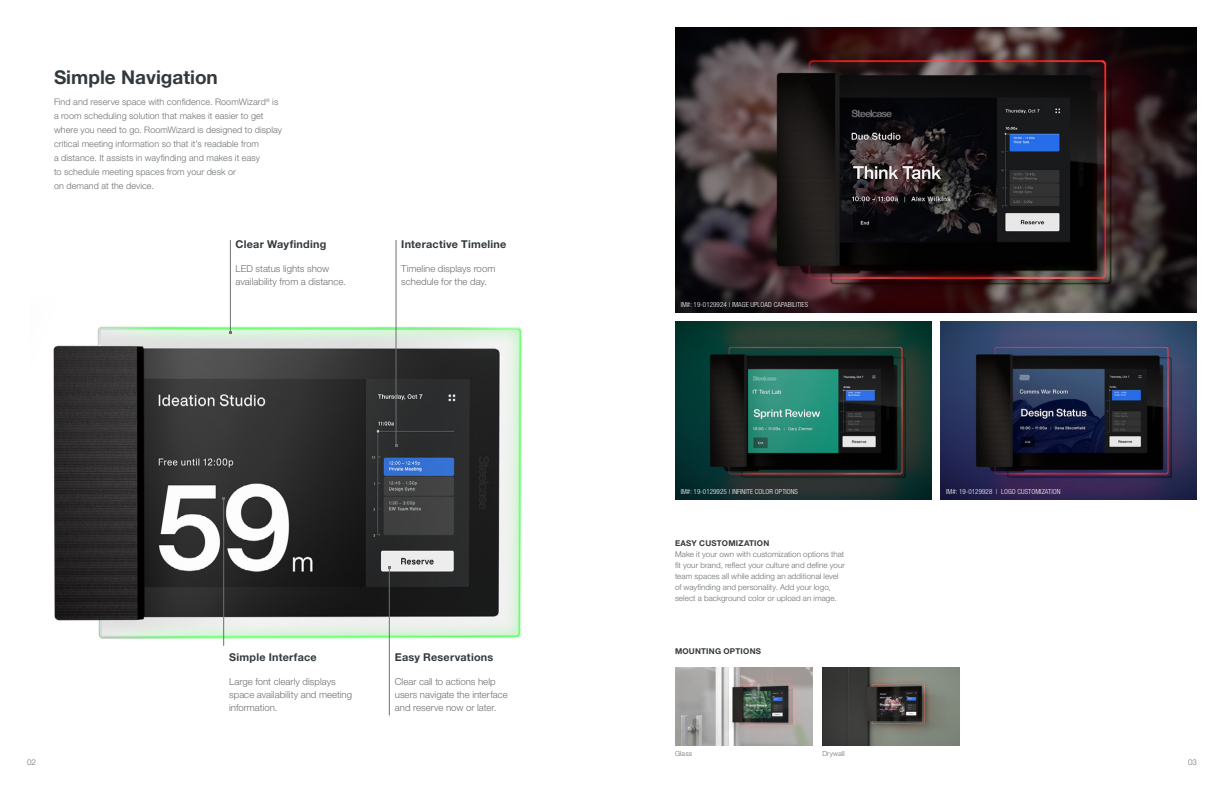
<style>
.page{position:relative;width:1224px;height:792px;background:#fff}
.page>*{position:absolute;margin:0;border:0;box-sizing:border-box;transform-origin:0 0}
.t1{font:700 19px "Helvetica Neue LT Pro";color:#33393d}
.t2{font:700 10.8px "Helvetica Neue LT Pro";letter-spacing:.02em;color:#33393d}
.t3{font:300 9.6px/13.2px "Helvetica Neue LT Pro";color:#6c7070}
.t4{font:300 9px/14px "Helvetica Neue LT Pro";letter-spacing:.01em;color:#6c7070}
.t5{font:300 8px/11px "Helvetica Neue LT Pro";letter-spacing:.01em;color:#6c7070}
.t6{font:700 8px "Helvetica Neue LT Pro";letter-spacing:.03em;color:#33393d}
.t7{font:300 condensed 7px "Helvetica Neue LT Pro";letter-spacing:.01em;color:#fff}
.t8{font:300 7px "Helvetica Neue LT Pro";letter-spacing:.01em;color:#6c7070}
</style>
<div class="page">
<img style="left:675px;top:668px;width:137px;height:77px">
<img style="left:822px;top:668px;width:138px;height:77px">
<img style="left:675px;top:27px;width:522px;height:286px">
<img style="left:940px;top:322px;width:257px;height:177px">
<img style="left:675px;top:322px;width:257px;height:177px">
<img style="left:53px;top:298px;width:469px;height:357px">
<hr style="left:230px;top:240px;width:1px;height:92px;background:#6c7070">
<hr style="left:396px;top:240px;width:1px;height:205px;background:#6c7070">
<hr style="left:389px;top:568px;width:1px;height:147px;background:#6c7070">
<hr style="left:223px;top:498px;width:1px;height:148px;background:#6c7070">
<h1 class="t1" style="left:54px;top:65px;width:165px">Simple Navigation</h1>
<p class="t4" style="left:54px;top:94px;width:230px">Find and reserve space with confidence. RoomWizard<sup>®</sup> is a room scheduling solution that makes it easier to get where you need to go. RoomWizard is designed to display critical meeting information so that it’s readable from<br>a distance. It assists in wayfinding and makes it easy<br>to schedule meeting spaces from your desk or<br>on demand at the device.</p>
<p class="t2" style="left:236px;top:237px;width:92px">Clear Wayfinding</p>
<p class="t3" style="left:236px;top:261px;width:112px">LED status lights show availability from a distance.</p>
<p class="t2" style="left:401px;top:237px;width:107px">Interactive Timeline</p>
<p class="t3" style="left:401px;top:261px;width:96px">Timeline displays room schedule for the day.</p>
<p class="t2" style="left:229px;top:650px;width:89px">Simple Interface</p>
<p class="t3" style="left:229px;top:674px;width:124px">Large font clearly displays space availability and meeting information.</p>
<p class="t2" style="left:395px;top:650px;width:100px">Easy Reservations</p>
<p class="t3" style="left:395px;top:674px;width:114px">Clear call to actions help users navigate the interface and reserve now or later.</p>
<p class="t7" style="left:681px;top:300px;width:129px">IM#: 19-0129924 | IMAGE UPLOAD CAPABILITIES</p>
<p class="t7" style="left:681px;top:487px;width:119px">IM#: 19-0129925 | INFINITE COLOR OPTIONS</p>
<p class="t7" style="left:946px;top:487px;width:116px">IM#: 19-0129928 | LOGO CUSTOMIZATION</p>
<p class="t6" style="left:675px;top:538px;width:96px">EASY CUSTOMIZATION</p>
<p class="t5" style="left:675px;top:548px;width:171px">Make it your own with customization options that fit your brand, reflect your culture and define your team spaces all while adding an additional level of wayfinding and personality. Add your logo, select a background color or upload an image.</p>
<p class="t6" style="left:675px;top:646px;width:88px">MOUNTING OPTIONS</p>
<p class="t8" style="left:675px;top:749px;width:19px">Glass</p>
<p class="t8" style="left:822px;top:749px;width:24px">Drywall</p>
<p class="t5" style="left:27px;top:756px;width:10px">02</p>
<p class="t5" style="left:1188px;top:756px;width:10px">03</p>
</div>
